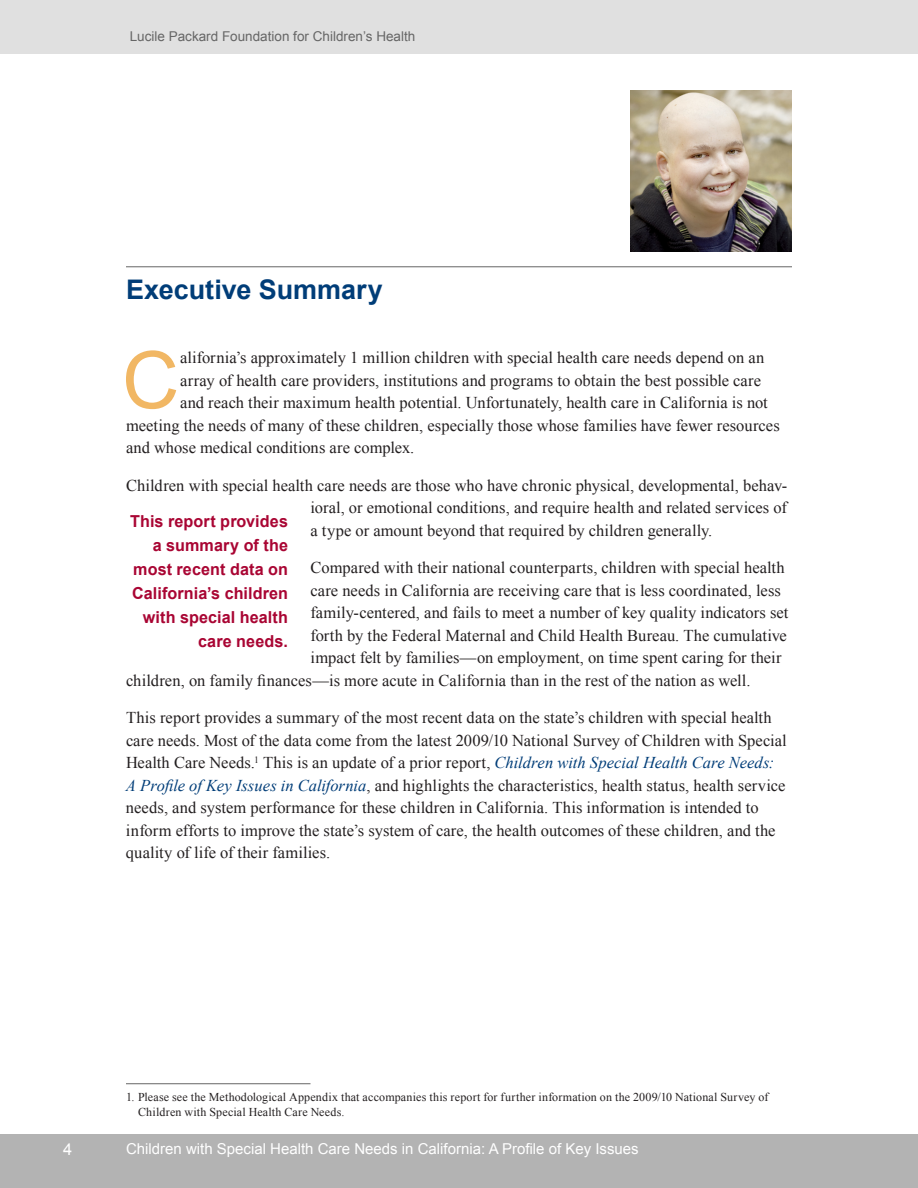
<style>
.page{position:relative;width:918px;height:1188px;background:#fff}
.page>*{position:absolute;margin:0;border:0;box-sizing:border-box;transform-origin:0 0}
.body_text-first_para{font:79.35px "Arial";color:#f1b764}
.head-chapter{font:700 27px "Arial";color:#003d78}
.body_text{font:16.5px/22.5px "Times New Roman";letter-spacing:.005em;color:#231f20;text-align:justify}
.body_text-first_para-2{font:16.5px "Times New Roman";letter-spacing:.005em;color:#231f20}
.pull_out{font:700 16.5px/24px "Arial";letter-spacing:.005em;color:#a90533;text-align:right}
.t1{font:16.5px "Arial";color:#fff}
.t2{font:15px "Arial";color:#fff}
.t3{font:13.5px "Arial";color:#666}
.footnote_top_w_rule{font:12px/15px "Times New Roman";letter-spacing:.015em;color:#231f20}
.s1{font-style:italic;color:#003d78}
</style>
<div class="page">
<div style="left:0;top:0;width:918px;height:54px;background:#e0e0e0"></div>
<div style="left:0;top:1134px;width:918px;height:54px;background:#b3b3b3"></div>
<hr style="left:126px;top:266px;width:666px;height:1px;background:#666">
<img style="left:630px;top:90px;width:162px;height:162px">
<hr style="left:126px;top:1083px;width:184px;height:1px;background:#666">
<p class="t3" style="left:130px;top:28px;width:287px">Lucile Packard Foundation for Children’s Health</p>
<p class="head-chapter" style="left:126px;top:271px;width:258px">Executive Summary</p>
<p class="body_text-first_para" style="left:122px;top:328px;width:59px">C</p>
<p class="body_text-first_para-2" style="left:180px;top:347px;width:586px">alifornia’s approximately 1 million children with special health care needs depend on an</p>
<p class="body_text-first_para-2" style="left:180px;top:369px;width:582px">array of health care providers, institutions and programs to obtain the best possible care</p>
<p class="body_text-first_para-2" style="left:180px;top:392px;width:589px">and reach their maximum health potential. Unfortunately, health care in California is not</p>
<p class="body_text-first_para-2" style="left:126px;top:414px;width:655px">meeting the needs of many of these children, especially those whose families have fewer resources</p>
<p class="body_text-first_para-2" style="left:126px;top:437px;width:290px">and whose medical conditions are complex.</p>
<p class="body_text" style="left:311px;top:474px;width:478px;text-indent:-185px">Children with special health care needs are those who have chronic physical, developmental, behav&shy;ioral, or emotional conditions, and require health and related services of a type or amount beyond that required by children generally.</p>
<p class="body_text" style="left:311px;top:556px;width:476px">Compared with their national counterparts, children with special health</p>
<p class="body_text" style="left:311px;top:579px;width:472px">care needs in California are receiving care that is less coordinated, less</p>
<p class="body_text" style="left:311px;top:601px;width:479px">family-centered, and fails to meet a number of key quality indicators set</p>
<p class="body_text" style="left:311px;top:624px;width:478px">forth by the Federal Maternal and Child Health Bureau. The cumulative</p>
<p class="body_text" style="left:311px;top:646px;width:473px">impact felt by families—on employment, on time spent caring for their</p>
<p class="body_text" style="left:126px;top:669px;width:626px">children, on family finances—is more acute in California than in the rest of the nation as well.</p>
<p class="body_text" style="left:126px;top:706px;width:662px;text-align:left">This report provides a summary of the most recent data on the state’s children with special health care needs. Most of the data come from the latest 2009/10 National Survey of Children with Special Health Care Needs.<sup>1</sup> This is an update of a prior report, <span class="s1">Children with Special Health Care Needs:<br>A Profile of Key Issues in California</span>, and highlights the characteristics, health status, health service needs, and system performance for these children in California. This information is intended to inform efforts to improve the state’s system of care, the health outcomes of these children, and the quality of life of their families.</p>
<p class="pull_out" style="left:130px;top:510px;width:159px">This report provides a summary of the most recent data on<br>California’s children with special health care needs.</p>
<p class="footnote_top_w_rule" style="left:138px;top:1089px;width:632px;text-indent:-12px">1. Please see the Methodological Appendix that accompanies this report for further information on the 2009/10 National Survey of<br>Children with Special Health Care Needs.</p>
<p class="t1" style="left:63px;top:1138px;width:11px">4</p>
<p class="t2" style="left:126px;top:1139px;width:514px">Children with Special Health Care Needs in California: A Profile of Key Issues</p>
</div>
